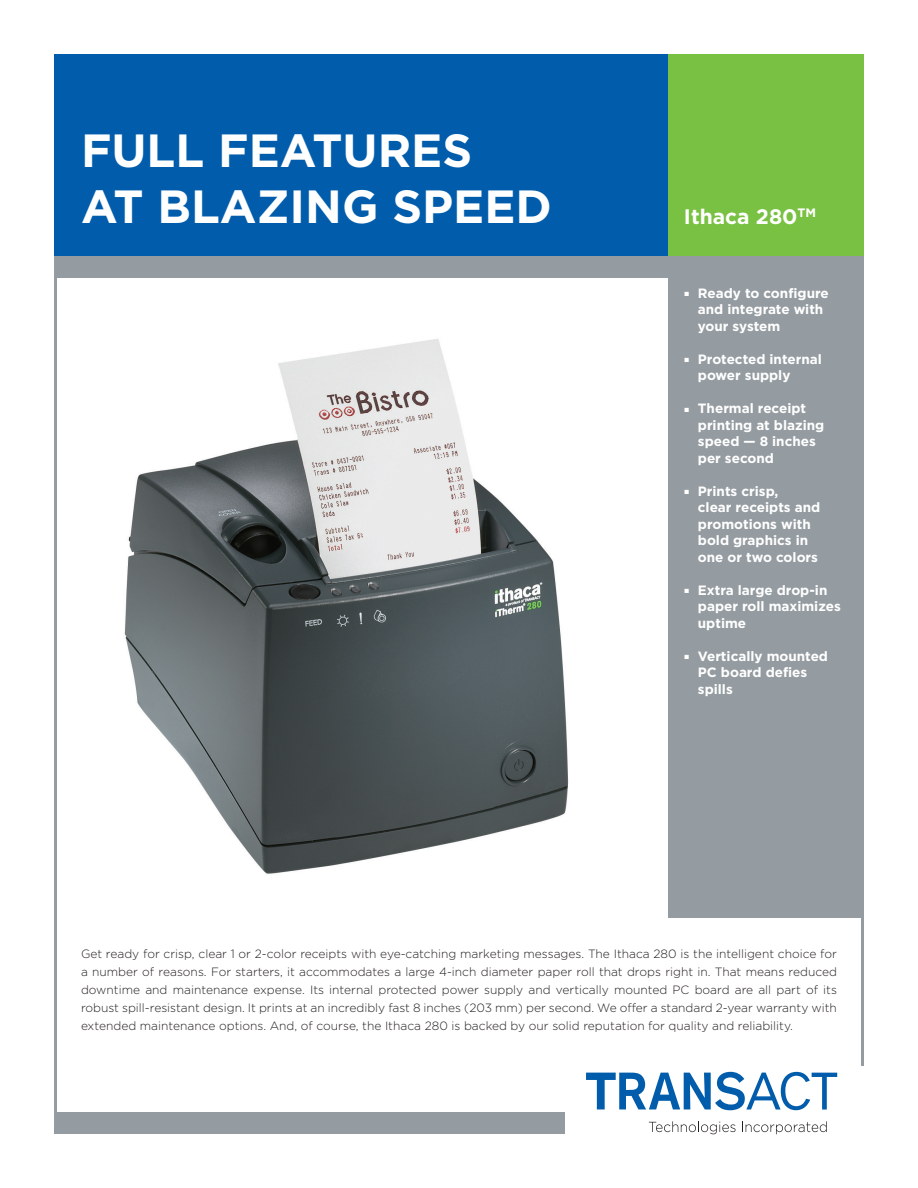
<style>
.page{position:relative;width:918px;height:1188px;background:#fff}
.page>*{position:absolute;margin:0;border:0;box-sizing:border-box;transform-origin:0 0}
.t1{font:700 46.5px/55.8px "Gotham";color:#fff}
.t2{font:700 21px "Gotham";color:#fff}
.t3{font:700 13.5px/16.5px "Gotham";color:#fff}
.t4{font:300 12px/18px "Gotham";color:#231f20;text-align:justify}
</style>
<div class="page">
<div style="left:54px;top:54px;width:810px;height:202px;background:#015dab"></div>
<div style="left:668px;top:54px;width:196px;height:202px;background:#79c142"></div>
<div style="left:54px;top:256px;width:614px;height:22px;background:#959ca1"></div>
<div style="left:668px;top:256px;width:196px;height:662px;background:#959ca1"></div>
<div style="left:56px;top:1112px;width:522px;height:22px;background:#959ca1"></div>
<div style="left:565px;top:1066px;width:311px;height:80px;background:#fff"></div>
<svg style="left:586px;top:1072px;width:251px;height:38px"></svg>
<svg style="left:649px;top:1121px;width:87px;height:13px"></svg>
<svg style="left:742px;top:1121px;width:85px;height:13px"></svg>
<img style="left:124px;top:339px;width:445px;height:535px">
<h1 class="t1" style="left:81px;top:122px;width:472px">Full features<br>at blazing speed</h1>
<h2 class="t2" style="left:684px;top:204px;width:134px">Ithaca 280<sup>TM</sup></h2>
<p class="t3" style="left:698px;top:284px;width:132px;text-indent:-14px">■ Ready to configure and integrate with your system</p>
<p class="t3" style="left:698px;top:350px;width:125px;text-indent:-14px">■ Protected internal power supply</p>
<p class="t3" style="left:698px;top:400px;width:128px;text-indent:-14px">■ Thermal receipt printing at blazing speed — 8 inches per second</p>
<p class="t3" style="left:698px;top:482px;width:124px;text-indent:-13px">■ Prints crisp,<br>clear receipts and promotions with bold graphics in one or two colors</p>
<p class="t3" style="left:698px;top:581px;width:144px;text-indent:-14px">■ Extra large drop-in paper roll maximizes uptime</p>
<p class="t3" style="left:684px;top:647px;width:145px">■ Vertically mounted</p>
<p class="t3" style="left:684px;top:664px;width:124px">PC board defies</p>
<p class="t3" style="left:698px;top:680px;width:36px">spills</p>
<p class="t4" style="left:81px;top:944px;width:758px">Get ready for crisp, clear 1 or 2-color receipts with eye-catching marketing messages. The Ithaca 280 is the intelligent choice for a number of reasons. For starters, it accommodates a large 4-inch diameter paper roll that drops right in. That means reduced downtime and maintenance expense. Its internal protected power supply and vertically mounted PC board are all part of its robust spill-resistant design. It prints at an incredibly fast 8 inches (203 mm) per second. We offer a standard 2-year warranty with extended maintenance options. And, of course, the Ithaca 280 is backed by our solid reputation for quality and reliability.</p>
</div>
